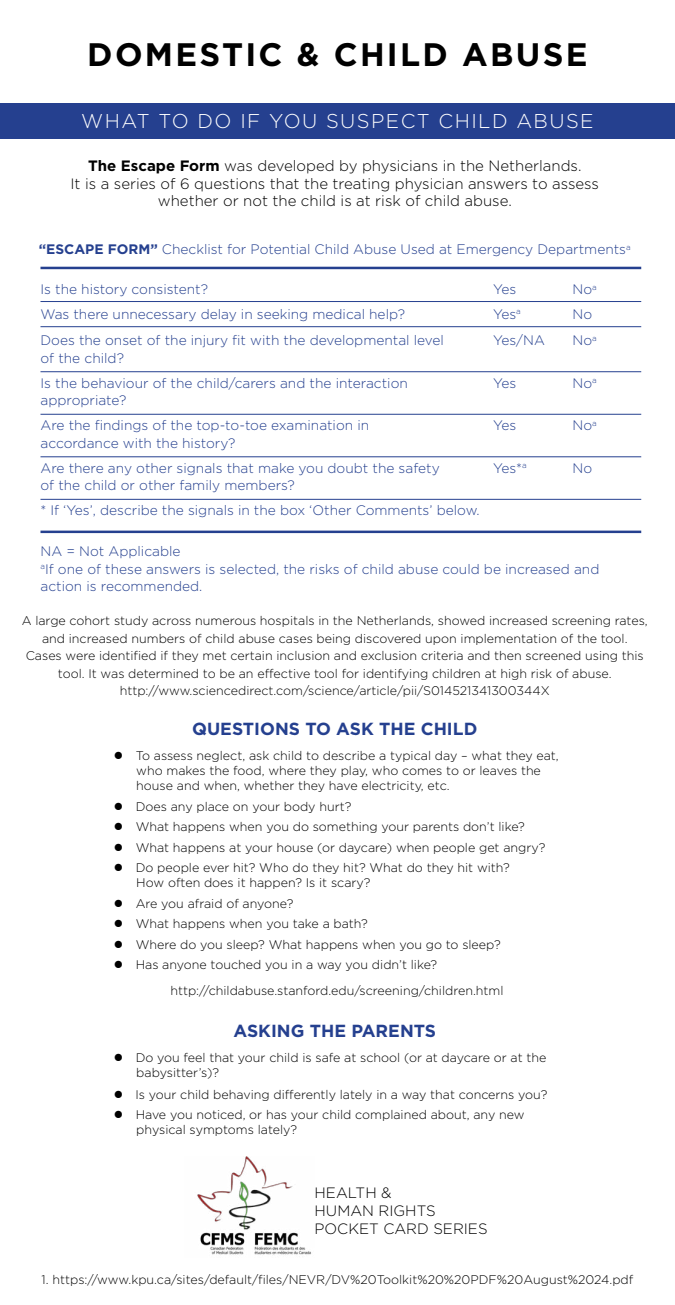
<style>
.page{position:relative;width:675px;height:1305px;background:#fff}
.page>*{position:absolute;margin:0;border:0;box-sizing:border-box;transform-origin:0 0}
.t1{font:700 32.5px "Gotham";letter-spacing:.07em;color:#000}
.t2{font:300 20px "Gotham";letter-spacing:.07em;color:#fff}
.t3{font:700 17.5px "Gotham";color:#25408f}
.t4{font:300 15px/18px "Gotham";color:#000}
.t5{font:300 13.75px/17.5px "Gotham";color:#25408f}
.t6{font:300 12.5px/15px "Gotham";color:#000}
.s1{font-weight:700}
</style>
<div class="page">
<img style="left:197px;top:1157px;width:114px;height:98px">
<div style="left:0;top:103px;width:675px;height:36px;background:#25408f"></div>
<hr style="left:41px;top:267px;width:600px;height:2px;background:#25408f">
<hr style="left:41px;top:301px;width:600px;height:1px;background:#25408f">
<hr style="left:41px;top:326px;width:600px;height:1px;background:#25408f">
<hr style="left:41px;top:371px;width:600px;height:1px;background:#25408f">
<hr style="left:41px;top:414px;width:600px;height:1px;background:#25408f">
<hr style="left:41px;top:456px;width:600px;height:1px;background:#25408f">
<hr style="left:41px;top:499px;width:600px;height:1px;background:#25408f">
<hr style="left:41px;top:531px;width:600px;height:2px;background:#25408f">
<h1 class="t1" style="left:87px;top:36px;width:502px">DOMESTIC &amp; CHILD ABUSE</h1>
<h2 class="t2" style="left:81px;top:110px;width:514px">WHAT TO DO IF YOU SUSPECT CHILD ABUSE</h2>
<p class="t4" style="left:71px;top:157px;width:530px;text-align:center"><span class="s1">The Escape Form</span> was developed by physicians in the Netherlands.<br>It is a series of 6 questions that the treating physician answers to assess whether or not the child is at risk of child abuse.</p>
<p class="t5" style="left:39px;top:240px;width:593px"><span class="s1">“ESCAPE FORM”</span> Checklist for Potential Child Abuse Used at Emergency Departments<sup>a</sup></p>
<p class="t5" style="left:41px;top:280px;width:169px">Is the history consistent?</p>
<p class="t5" style="left:41px;top:332px;width:405px">Does the onset of the injury fit with the developmental level of the child?</p>
<p class="t5" style="left:41px;top:374px;width:369px">Is the behaviour of the child/carers and the interaction appropriate?</p>
<p class="t5" style="left:41px;top:417px;width:330px">Are the findings of the top-to-toe examination in accordance with the history?</p>
<p class="t5" style="left:41px;top:459px;width:401px">Are there any other signals that make you doubt the safety of the child or other family members?</p>
<p class="t5" style="left:41px;top:502px;width:441px">* If ‘Yes’, describe the signals in the box ‘Other Comments’ below.</p>
<p class="t5" style="left:40px;top:543px;width:560px">NA = Not Applicable<br><sup>a</sup>If one of these answers is selected, the risks of child abuse could be increased and action is recommended.</p>
<p class="t5" style="left:573px;top:280px;width:26px">No<sup>a</sup></p>
<p class="t5" style="left:493px;top:280px;width:25px">Yes</p>
<p class="t5" style="left:40px;top:305px;width:366px">Was there unnecessary delay in seeking medical help?</p>
<p class="t5" style="left:573px;top:305px;width:21px">No</p>
<p class="t5" style="left:493px;top:305px;width:29px">Yes<sup>a</sup></p>
<p class="t5" style="left:493px;top:332px;width:53px">Yes/NA</p>
<p class="t5" style="left:493px;top:374px;width:25px">Yes</p>
<p class="t5" style="left:493px;top:417px;width:25px">Yes</p>
<p class="t5" style="left:493px;top:459px;width:35px">Yes*<sup>a</sup></p>
<p class="t5" style="left:573px;top:332px;width:26px">No<sup>a</sup></p>
<p class="t5" style="left:573px;top:374px;width:26px">No<sup>a</sup></p>
<p class="t5" style="left:573px;top:417px;width:26px">No<sup>a</sup></p>
<p class="t5" style="left:573px;top:459px;width:21px">No</p>
<p class="t6" style="left:22px;top:612px;width:628px;line-height:17.5px;text-align:center">A large cohort study across numerous hospitals in the Netherlands, showed increased screening rates, and increased numbers of child abuse cases being discovered upon implementation of the tool.<br>Cases were identified if they met certain inclusion and exclusion criteria and then screened using this tool. It was determined to be an effective tool for identifying children at high risk of abuse. http://www.sciencedirect.com/science/article/pii/S014521341300344X</p>
<h3 class="t3" style="left:192px;top:718px;width:287px">QUESTIONS TO ASK THE CHILD</h3>
<p class="t6" style="left:136px;top:748px;width:424px;text-indent:-22px">● To assess neglect, ask child to describe a typical day – what they eat, who makes the food, where they play, who comes to or leaves the house and when, whether they have electricity, etc.</p>
<p class="t6" style="left:114px;top:799px;width:239px">● Does any place on your body hurt?</p>
<p class="t6" style="left:114px;top:819px;width:413px">● What happens when you do something your parents don’t like?</p>
<p class="t6" style="left:114px;top:840px;width:433px">● What happens at your house (or daycare) when people get angry?</p>
<p class="t6" style="left:136px;top:860px;width:375px;text-indent:-22px">● Do people ever hit? Who do they hit? What do they hit with?<br>How often does it happen? Is it scary?</p>
<p class="t6" style="left:114px;top:896px;width:181px">● Are you afraid of anyone?</p>
<p class="t6" style="left:114px;top:916px;width:256px">● What happens when you take a bath?</p>
<p class="t6" style="left:114px;top:937px;width:388px">● Where do you sleep? What happens when you go to sleep?</p>
<p class="t6" style="left:114px;top:957px;width:325px">● Has anyone touched you in a way you didn’t like?</p>
<p class="t6" style="left:170px;top:983px;width:335px">http://childabuse.stanford.edu/screening/children.html</p>
<h3 class="t3" style="left:233px;top:1021px;width:204px">ASKING THE PARENTS</h3>
<p class="t6" style="left:136px;top:1050px;width:412px;text-indent:-22px">● Do you feel that your child is safe at school (or at daycare or at the babysitter’s)?</p>
<p class="t6" style="left:114px;top:1087px;width:435px">● Is your child behaving differently lately in a way that concerns you?</p>
<p class="t6" style="left:136px;top:1107px;width:390px;text-indent:-22px">● Have you noticed, or has your child complained about, any new physical symptoms lately?</p>
<p class="t4" style="left:315px;top:1184px;width:175px">HEALTH &amp;<br>HUMAN RIGHTS<br>POCKET CARD SERIES</p>
<p class="t6" style="left:42px;top:1272px;width:593px">1. https://www.kpu.ca/sites/default/files/NEVR/DV%20Toolkit%20%20PDF%20August%2024.pdf</p>
</div>
